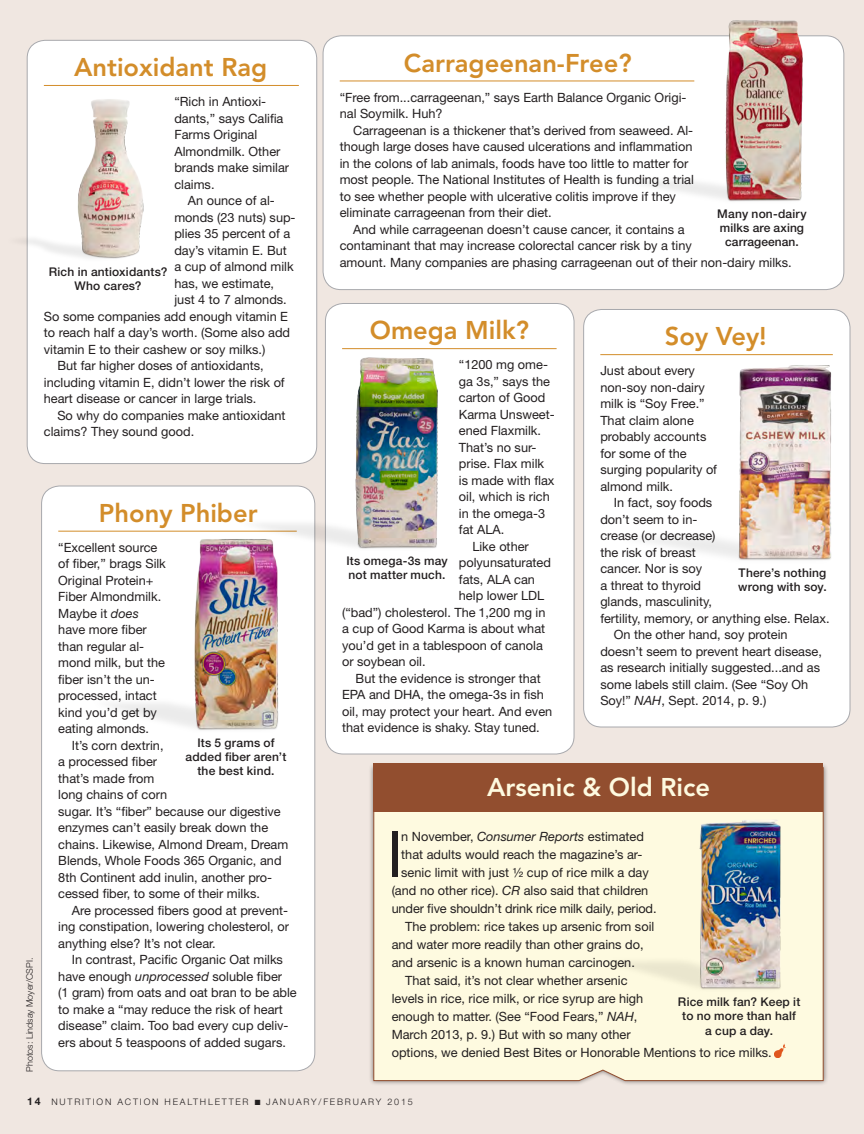
<style>
.page{position:relative;width:864px;height:1134px;background:#f0e7e1}
.page>*{position:absolute;margin:0;border:0;box-sizing:border-box;transform-origin:0 0}
.Box_Text_1{font:63.15px "Helvetica Neue LT Std";color:#231f20}
.Box_Headers{font:800 25.5px "Avenir LT Std";color:#d38d2a}
.Box_Headers-2{font:800 25.5px "Avenir LT Std";color:#fefae0}
.BN_Box_Text_2{font:12.75px/16.5px "Helvetica Neue LT Std";color:#231f20}
.BN_Box_Text_1{font:12.75px/16.5px "Helvetica Neue LT Std";color:#231f20}
.Box_Text_2{font:12.75px/18px "Helvetica Neue LT Std";color:#231f20}
.Box_Text_1-2{font:12.75px "Helvetica Neue LT Std";color:#231f20}
.BN_Caption{font:500 12px/14.2px "Helvetica Neue LT Std";letter-spacing:.015em;color:#231f20;text-align:center}
.BN_Credit{font:300 9px "Helvetica Neue LT Std";letter-spacing:.2em;color:#231f20}
.BN_Credit-2{font:300 9px "Helvetica Neue LT Std";color:#231f20}
.s1{font-style:italic}
.s2{font-weight:700;font-size:10.5px}
</style>
<div class="page">
<div style="left:325px;top:303px;width:249px;height:451px;background:#fff;border-radius:18px"></div>
<hr style="left:342px;top:348px;width:215px;height:1px;background:#d38d2a">
<div style="left:323px;top:36px;width:521px;height:254px;background:#fff;border-radius:18px"></div>
<hr style="left:340px;top:81px;width:354px;height:1px;background:#d38d2a">
<div style="left:27px;top:40px;width:290px;height:424px;background:#fff;border-radius:18px"></div>
<hr style="left:44px;top:85px;width:255px;height:1px;background:#d38d2a">
<div style="left:42px;top:486px;width:273px;height:585px;background:#fff;border-radius:18px"></div>
<hr style="left:58px;top:531px;width:239px;height:1px;background:#d38d2a">
<div style="left:584px;top:309px;width:266px;height:418px;background:#fff;border-radius:18px"></div>
<hr style="left:600px;top:354px;width:233px;height:1px;background:#d38d2a">
<div style="left:583px;top:309px;width:267px;height:418px;border:1px solid #a8a9ad;border-radius:18px"></div>
<div style="left:369px;top:763px;width:460px;height:323px;background:#231f20;opacity:.6"></div>
<div style="left:373px;top:767px;width:451px;height:314px;background:#fefae0"></div>
<div style="left:374px;top:763px;width:449px;height:49px;background:#924e2f"></div>
<img style="left:774px;top:1043px;width:11px;height:14px">
<img style="left:22px;top:96px;width:122px;height:167px">
<img style="left:615px;top:20px;width:189px;height:182px">
<img style="left:233px;top:353px;width:205px;height:200px">
<img style="left:112px;top:535px;width:172px;height:195px">
<img style="left:598px;top:816px;width:189px;height:183px">
<img style="left:649px;top:365px;width:183px;height:195px">
<p class="Box_Headers" style="left:74px;top:52px;width:195px">Antioxidant Rag</p>
<p class="BN_Box_Text_1" style="left:174px;top:93px;width:116px">“Rich in Antioxi&shy;dants,” says Califia<br>Farms Original<br>Almondmilk. Other brands make similar claims.</p>
<p class="BN_Box_Text_2" style="left:188px;top:192px;width:88px">An ounce of al-</p>
<p class="BN_Box_Text_2" style="left:174px;top:209px;width:123px">monds (23 nuts) sup-</p>
<p class="BN_Box_Text_2" style="left:174px;top:225px;width:117px">plies 35 percent of a</p>
<p class="BN_Box_Text_2" style="left:174px;top:242px;width:114px">day’s vitamin E. But</p>
<p class="BN_Box_Text_2" style="left:174px;top:258px;width:121px">a cup of almond milk</p>
<p class="BN_Box_Text_2" style="left:174px;top:275px;width:101px">has, we estimate,</p>
<p class="BN_Box_Text_2" style="left:174px;top:291px;width:114px">just 4 to 7 almonds.</p>
<p class="BN_Box_Text_2" style="left:44px;top:308px;width:246px">So some companies add enough vitamin E</p>
<p class="BN_Box_Text_2" style="left:44px;top:324px;width:248px">to reach half a day’s worth. (Some also add</p>
<p class="BN_Box_Text_2" style="left:44px;top:341px;width:223px">vitamin E to their cashew or soy milks.)</p>
<p class="BN_Box_Text_2" style="left:44px;top:357px;width:242px;text-indent:14px">But far higher doses of antioxidants, including vitamin E, didn’t lower the risk of heart disease or cancer in large trials.</p>
<p class="BN_Box_Text_2" style="left:44px;top:407px;width:243px;text-indent:14px">So why do companies make antioxidant claims? They sound good.</p>
<p class="BN_Caption" style="left:49px;top:264px;width:120px">Rich in antioxidants?<br>Who cares?</p>
<p class="BN_Credit-2" style="left:24px;top:1072px;width:116px;rotate:-90deg">Photos: Lindsay Moyer/CSPI.</p>
<p class="Box_Headers" style="left:99px;top:498px;width:160px">Phony Phiber</p>
<p class="BN_Box_Text_1" style="left:58px;top:539px;width:109px">“Excellent source of fiber,” brags Silk<br>Original Protein+<br>Fiber Almondmilk.<br>Maybe it <span class="s1">does </span>have more fiber than regular al&shy;mond milk, but the fiber isn’t the un&shy;processed, intact kind you’d get by eating almonds.</p>
<p class="BN_Box_Text_2" style="left:58px;top:737px;width:232px;text-indent:14px">It’s corn dextrin,<br>a processed fiber<br>that’s made from<br>long chains of corn<br>sugar. It’s “fiber” because our digestive enzymes can’t easily break down the chains. Likewise, Almond Dream, Dream<br>Blends, Whole Foods 365 Organic, and<br>8th Continent add inulin, another pro&shy;cessed fiber, to some of their milks.</p>
<p class="BN_Box_Text_2" style="left:58px;top:902px;width:232px;text-align:justify;text-indent:14px">Are processed fibers good at prevent&shy;ing constipation, lowering cholesterol, or anything else? It’s not clear.</p>
<p class="BN_Box_Text_2" style="left:58px;top:951px;width:240px;text-indent:14px">In contrast, Pacific Organic Oat milks have enough <span class="s1">unprocessed</span> soluble fiber<br>(1 gram) from oats and oat bran to be able to make a “may reduce the risk of heart disease” claim. Too bad every cup deliv&shy;ers about 5 teaspoons of added sugars.</p>
<p class="BN_Caption" style="left:186px;top:735px;width:102px">Its 5 grams of added fiber aren’t the best kind.</p>
<p class="Box_Headers" style="left:404px;top:48px;width:229px">Carrageenan-Free?</p>
<p class="BN_Box_Text_1" style="left:340px;top:89px;width:348px">“Free from...carrageenan,” says Earth Balance Organic Origi&shy;nal Soymilk. Huh?</p>
<p class="BN_Box_Text_2" style="left:340px;top:122px;width:356px;text-indent:13px">Carrageenan is a thickener that’s derived from seaweed. Al&shy;though large doses have caused ulcerations and inflammation in the colons of lab animals, foods have too little to matter for most people. The National Institutes of Health is funding a trial to see whether people with ulcerative colitis improve if they eliminate carrageenan from their diet.</p>
<p class="BN_Box_Text_2" style="left:340px;top:221px;width:454px;text-indent:14px">And while carrageenan doesn’t cause cancer, it contains a<br>contaminant that may increase colorectal cancer risk by a tiny<br>amount. Many companies are phasing carrageenan out of their non-dairy milks.</p>
<p class="BN_Caption" style="left:717px;top:206px;width:91px">Many non-dairy milks are axing carrageenan.</p>
<p class="Box_Headers" style="left:370px;top:316px;width:161px">Omega Milk?</p>
<p class="BN_Box_Text_1" style="left:459px;top:357px;width:97px">“1200 mg ome&shy;ga 3s,” says the carton of Good<br>Karma Unsweet&shy;ened Flaxmilk.<br>That’s no sur&shy;prise. Flax milk is made with flax oil, which is rich in the omega-3 fat ALA.</p>
<p class="BN_Box_Text_2" style="left:472px;top:538px;width:58px">Like other</p>
<p class="BN_Box_Text_2" style="left:459px;top:554px;width:94px">polyunsaturated</p>
<p class="BN_Box_Text_2" style="left:459px;top:571px;width:78px">fats, ALA can</p>
<p class="BN_Box_Text_2" style="left:459px;top:587px;width:87px">help lower LDL</p>
<p class="BN_Box_Text_2" style="left:342px;top:604px;width:205px">(“bad”) cholesterol. The 1,200 mg in</p>
<p class="BN_Box_Text_2" style="left:342px;top:621px;width:205px">a cup of Good Karma is about what</p>
<p class="BN_Box_Text_2" style="left:342px;top:637px;width:202px">you’d get in a tablespoon of canola</p>
<p class="BN_Box_Text_2" style="left:342px;top:653px;width:85px">or soybean oil.</p>
<p class="BN_Box_Text_2" style="left:342px;top:670px;width:212px;text-indent:14px">But the evidence is stronger that EPA and DHA, the omega-3s in fish oil, may protect your heart. And even that evidence is shaky. Stay tuned.</p>
<p class="BN_Caption" style="left:346px;top:554px;width:103px;text-align:left">Its omega-3s may not matter much.</p>
<p class="Box_Headers" style="left:665px;top:322px;width:103px">Soy Vey!</p>
<p class="BN_Box_Text_1" style="left:600px;top:362px;width:118px">Just about every non-soy non-dairy milk is “Soy Free.”<br>That claim alone probably accounts for some of the surging popularity of almond milk.</p>
<p class="BN_Box_Text_2" style="left:600px;top:494px;width:231px;text-indent:14px">In fact, soy foods<br>don’t seem to in-<br>crease (or decrease)<br>the risk of breast<br>cancer. Nor is soy<br>a threat to thyroid<br>glands, masculinity,<br>fertility, memory, or anything else. Relax.</p>
<p class="BN_Box_Text_2" style="left:600px;top:626px;width:223px;text-indent:14px">On the other hand, soy protein doesn’t seem to prevent heart disease, as research initially suggested...and as some labels still claim. (See “Soy Oh Soy!” <span class="s1">NAH</span>, Sept. 2014, p. 9.)</p>
<p class="BN_Caption" style="left:738px;top:565px;width:90px;text-align:left">There’s nothing wrong with soy.</p>
<p class="Box_Headers-2" style="left:487px;top:772px;width:224px">Arsenic &amp; Old Rice</p>
<p class="Box_Text_1" style="left:387px;top:817px;width:18px">I</p>
<p class="Box_Text_1-2" style="left:401px;top:829px;width:244px">n November, <span class="s1">Consumer Reports</span> estimated</p>
<p class="Box_Text_1-2" style="left:401px;top:847px;width:243px">that adults would reach the magazine’s ar-</p>
<p class="Box_Text_1-2" style="left:401px;top:865px;width:249px">senic limit with just ½ cup of rice milk a day</p>
<p class="Box_Text_1-2" style="left:392px;top:883px;width:258px">(and no other rice). <span class="s1">CR</span> also said that children</p>
<p class="Box_Text_1-2" style="left:392px;top:901px;width:266px">under five shouldn’t drink rice milk daily, period.</p>
<p class="Box_Text_2" style="left:392px;top:917px;width:264px;text-indent:14px">The problem: rice takes up arsenic from soil and water more readily than other grains do, and arsenic is a known human carcinogen.</p>
<p class="Box_Text_2" style="left:392px;top:971px;width:382px;text-indent:14px">That said, it’s not clear whether arsenic<br>levels in rice, rice milk, or rice syrup are high<br>enough to matter. (See “Food Fears,” <span class="s1">NAH</span>,<br>March 2013, p. 9.) But with so many other<br>options, we denied Best Bites or Honorable Mentions to rice milks.</p>
<p class="BN_Caption" style="left:678px;top:995px;width:124px">Rice milk fan? Keep it to no more than half a cup a day.</p>
<p class="BN_Credit" style="left:27px;top:1097px;width:387px"><span class="s2">14</span> NUTRITION ACTION HEALTHLETTER ■ JANUARY/FEBRUARY 2015</p>
</div>
